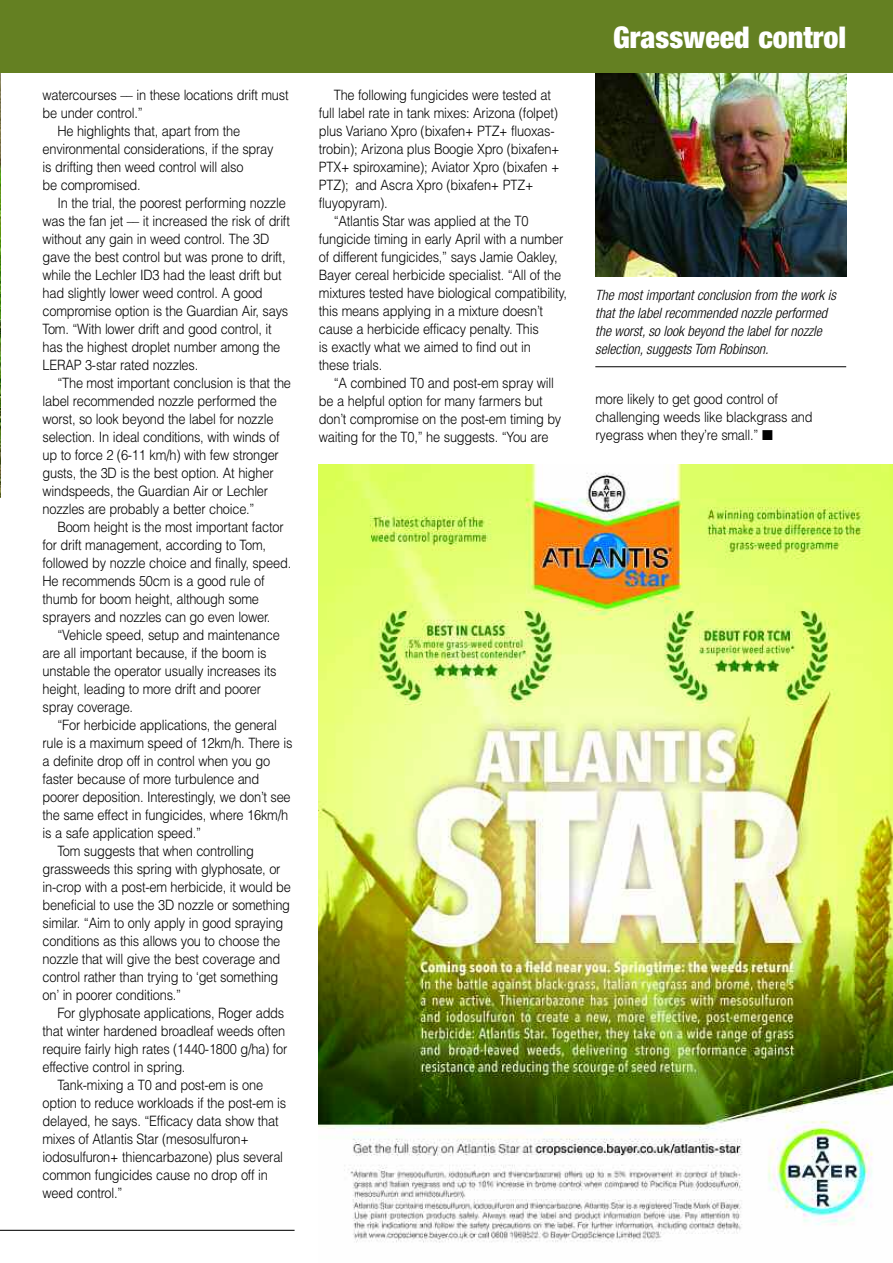
<style>
.page{position:relative;width:893px;height:1263px;background:#fff}
.page>*{position:absolute;margin:0;border:0;box-sizing:border-box;transform-origin:0 0}
.t1{font:900 condensed 30px "Helvetica Neue";color:#fff}
.t2{font:300 14.25px/18px "Helvetica";letter-spacing:-.015em;color:#000;scale:.9 1}
.t3{font:italic 300 condensed 14.25px/18px "Helvetica Neue";color:#000}
</style>
<div class="page">
<img style="left:0;top:72px;width:1px;height:425px">
<hr style="left:595px;top:366px;width:251px;height:1px;background:#000">
<img style="left:595px;top:72px;width:251px;height:204px">
<hr style="left:0;top:1230px;width:295px;height:1px;background:#000">
<div style="left:0;top:0;width:893px;height:72px;background:#648022"></div>
<img style="left:319px;top:465px;width:574px;height:778px">
<p class="t2" style="left:43px;top:86px;width:275px">watercourses –– in these locations drift must</p>
<p class="t2" style="left:43px;top:104px;width:113px">be under control.”</p>
<p class="t2" style="left:57px;top:122px;width:205px">He highlights that, apart from the</p>
<p class="t2" style="left:43px;top:140px;width:258px">environmental considerations, if the spray</p>
<p class="t2" style="left:43px;top:158px;width:225px">is drifting then weed control will also</p>
<p class="t2" style="left:43px;top:176px;width:111px">be compromised.</p>
<p class="t2" style="left:57px;top:194px;width:255px">In the trial, the poorest performing nozzle</p>
<p class="t2" style="left:43px;top:212px;width:276px">was the fan jet –– it increased the risk of drift</p>
<p class="t2" style="left:43px;top:230px;width:254px">without any gain in weed control. The 3D</p>
<p class="t2" style="left:43px;top:248px;width:272px">gave the best control but was prone to drift,</p>
<p class="t2" style="left:43px;top:266px;width:267px">while the Lechler ID3 had the least drift but</p>
<p class="t2" style="left:43px;top:284px;width:246px">had slightly lower weed control. A good</p>
<p class="t2" style="left:43px;top:302px;width:275px">compromise option is the Guardian Air, says</p>
<p class="t2" style="left:43px;top:320px;width:256px">Tom. “With lower drift and good control, it</p>
<p class="t2" style="left:43px;top:338px;width:266px">has the highest droplet number among the</p>
<p class="t2" style="left:43px;top:356px;width:175px">LERAP 3-star rated nozzles.</p>
<p class="t2" style="left:57px;top:374px;width:261px">“The most important conclusion is that the</p>
<p class="t2" style="left:43px;top:392px;width:262px">label recommended nozzle performed the</p>
<p class="t2" style="left:43px;top:410px;width:258px">worst, so look beyond the label for nozzle</p>
<p class="t2" style="left:43px;top:428px;width:265px">selection. In ideal conditions, with winds of</p>
<p class="t2" style="left:43px;top:446px;width:264px">up to force 2 (6-11 km/h) with few stronger</p>
<p class="t2" style="left:43px;top:464px;width:258px">gusts, the 3D is the best option. At higher</p>
<p class="t2" style="left:43px;top:482px;width:252px">windspeeds, the Guardian Air or Lechler</p>
<p class="t2" style="left:43px;top:500px;width:237px">nozzles are probably a better choice.”</p>
<p class="t2" style="left:57px;top:518px;width:253px">Boom height is the most important factor</p>
<p class="t2" style="left:43px;top:536px;width:250px">for drift management, according to Tom,</p>
<p class="t2" style="left:43px;top:554px;width:278px">followed by nozzle choice and finally, speed.</p>
<p class="t2" style="left:43px;top:572px;width:248px">He recommends 50cm is a good rule of</p>
<p class="t2" style="left:43px;top:590px;width:242px">thumb for boom height, although some</p>
<p class="t2" style="left:43px;top:608px;width:255px">sprayers and nozzles can go even lower.</p>
<p class="t2" style="left:57px;top:626px;width:249px">“Vehicle speed, setup and maintenance</p>
<p class="t2" style="left:43px;top:644px;width:250px">are all important because, if the boom is</p>
<p class="t2" style="left:43px;top:662px;width:262px">unstable the operator usually increases its</p>
<p class="t2" style="left:43px;top:680px;width:244px">height, leading to more drift and poorer</p>
<p class="t2" style="left:43px;top:698px;width:102px">spray coverage.</p>
<p class="t2" style="left:57px;top:716px;width:245px">“For herbicide applications, the general</p>
<p class="t2" style="left:43px;top:734px;width:279px">rule is a maximum speed of 12km/h. There is</p>
<p class="t2" style="left:43px;top:752px;width:255px">a definite drop off in control when you go</p>
<p class="t2" style="left:43px;top:770px;width:242px">faster because of more turbulence and</p>
<p class="t2" style="left:43px;top:788px;width:277px">poorer deposition. Interestingly, we don’t see</p>
<p class="t2" style="left:43px;top:806px;width:274px">the same effect in fungicides, where 16km/h</p>
<p class="t2" style="left:43px;top:824px;width:178px">is a safe application speed.”</p>
<p class="t2" style="left:57px;top:842px;width:220px">Tom suggests that when controlling</p>
<p class="t2" style="left:43px;top:860px;width:266px">grassweeds this spring with glyphosate, or</p>
<p class="t2" style="left:43px;top:878px;width:278px">in-crop with a post-em herbicide, it would be</p>
<p class="t2" style="left:43px;top:896px;width:277px">beneficial to use the 3D nozzle or something</p>
<p class="t2" style="left:43px;top:914px;width:269px">similar. “Aim to only apply in good spraying</p>
<p class="t2" style="left:43px;top:932px;width:266px">conditions as this allows you to choose the</p>
<p class="t2" style="left:43px;top:950px;width:266px">nozzle that will give the best coverage and</p>
<p class="t2" style="left:43px;top:968px;width:264px">control rather than trying to ‘get something</p>
<p class="t2" style="left:43px;top:986px;width:156px">on’ in poorer conditions.”</p>
<p class="t2" style="left:57px;top:1004px;width:254px">For glyphosate applications, Roger adds</p>
<p class="t2" style="left:43px;top:1022px;width:271px">that winter hardened broadleaf weeds often</p>
<p class="t2" style="left:43px;top:1040px;width:274px">require fairly high rates (1440-1800 g/ha) for</p>
<p class="t2" style="left:43px;top:1058px;width:160px">effective control in spring.</p>
<p class="t2" style="left:57px;top:1076px;width:230px">Tank-mixing a T0 and post-em is one</p>
<p class="t2" style="left:43px;top:1094px;width:272px">option to reduce workloads if the post-em is</p>
<p class="t2" style="left:43px;top:1112px;width:264px">delayed, he says. “Efficacy data show that</p>
<p class="t2" style="left:43px;top:1130px;width:231px">mixes of Atlantis Star (mesosulfuron+</p>
<p class="t2" style="left:43px;top:1148px;width:269px">iodosulfuron+ thiencarbazone) plus several</p>
<p class="t2" style="left:43px;top:1166px;width:252px">common fungicides cause no drop off in</p>
<p class="t2" style="left:43px;top:1184px;width:90px">weed control.”</p>
<p class="t2" style="left:334px;top:86px;width:243px">The following fungicides were tested at</p>
<p class="t2" style="left:319px;top:104px;width:267px">full label rate in tank mixes: Arizona (folpet)</p>
<p class="t2" style="left:319px;top:122px;width:263px">plus Variano Xpro (bixafen+ PTZ+ fluoxas-</p>
<p class="t2" style="left:319px;top:140px;width:269px">trobin); Arizona plus Boogie Xpro (bixafen+</p>
<p class="t2" style="left:319px;top:158px;width:269px">PTX+ spiroxamine); Aviator Xpro (bixafen +</p>
<p class="t2" style="left:319px;top:176px;width:240px">PTZ); and Ascra Xpro (bixafen+ PTZ+</p>
<p class="t2" style="left:319px;top:194px;width:78px">fluyopyram).</p>
<p class="t2" style="left:334px;top:212px;width:218px">“Atlantis Star was applied at the T0</p>
<p class="t2" style="left:319px;top:230px;width:273px">fungicide timing in early April with a number</p>
<p class="t2" style="left:319px;top:248px;width:267px">of different fungicides,” says Jamie Oakley,</p>
<p class="t2" style="left:319px;top:266px;width:271px">Bayer cereal herbicide specialist. “All of the</p>
<p class="t2" style="left:319px;top:284px;width:277px">mixtures tested have biological compatibility,</p>
<p class="t2" style="left:319px;top:302px;width:251px">this means applying in a mixture doesn’t</p>
<p class="t2" style="left:319px;top:320px;width:246px">cause a herbicide efficacy penalty. This</p>
<p class="t2" style="left:319px;top:338px;width:237px">is exactly what we aimed to find out in</p>
<p class="t2" style="left:319px;top:356px;width:72px">these trials.</p>
<p class="t2" style="left:334px;top:374px;width:246px">“A combined T0 and post-em spray will</p>
<p class="t2" style="left:319px;top:392px;width:250px">be a helpful option for many farmers but</p>
<p class="t2" style="left:319px;top:410px;width:271px">don’t compromise on the post-em timing by</p>
<p class="t2" style="left:319px;top:428px;width:257px">waiting for the T0,” he suggests. “You are</p>
<h1 class="t1" style="left:613px;top:27px;width:235px">Grassweed control</h1>
<p class="t3" style="left:595px;top:288px;width:242px">The most important conclusion from the work is that the label recommended nozzle performed the worst, so look beyond the label for nozzle selection, suggests Tom Robinson.</p>
<p class="t2" style="left:595px;top:390px;width:243px">more likely to get good control of challenging weeds like blackgrass and ryegrass when they’re small.” ■</p>
</div>
